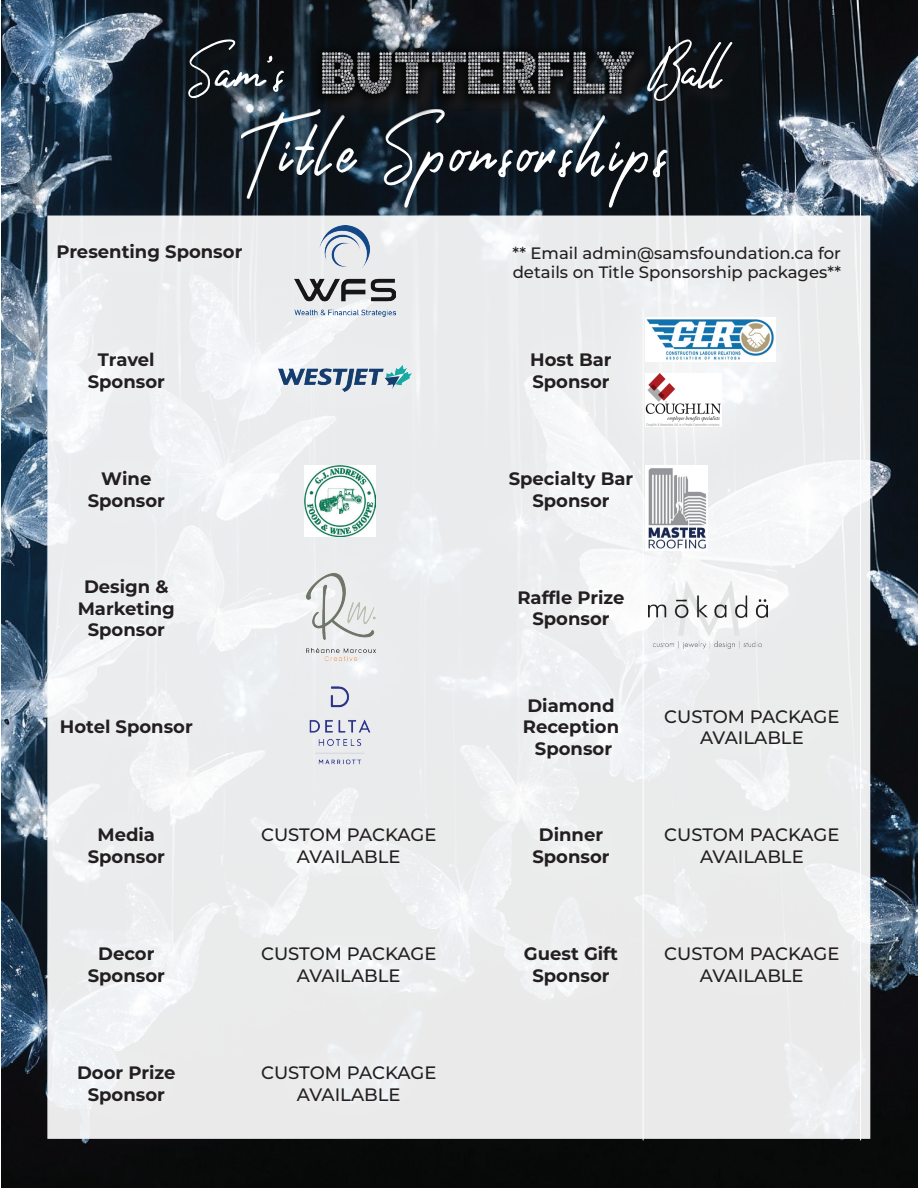
<style>
.page{position:relative;width:918px;height:1188px;background:#fff}
.page>*{position:absolute;margin:0;border:0;box-sizing:border-box;transform-origin:0 0}
.t1{font:106.5px "Sansa Dior";letter-spacing:.06em;color:#fff}
.t2{font:700 18px/21.6px "Montserrat";color:#231f20;text-align:center}
.t3{font:500 18px/21.6px "Montserrat";color:#231f20;text-align:center}
.t4{font:500 16.5px/19.8px "Montserrat";color:#231f20}
</style>
<div class="page">
<img style="left:1px;top:0;width:917px;height:1188px">
<div style="left:12px;top:166px;width:894px;height:1001px;background:#fff;opacity:.75"></div>
<hr style="left:860px;top:190px;width:1px;height:119px;background:#fff">
<hr style="left:643px;top:309px;width:1px;height:119px;background:#fff">
<hr style="left:860px;top:309px;width:1px;height:119px;background:#fff">
<hr style="left:643px;top:428px;width:1px;height:118px;background:#fff">
<hr style="left:860px;top:428px;width:1px;height:118px;background:#fff">
<hr style="left:643px;top:546px;width:1px;height:119px;background:#fff">
<hr style="left:860px;top:546px;width:1px;height:119px;background:#fff">
<hr style="left:643px;top:665px;width:1px;height:119px;background:#fff">
<hr style="left:860px;top:665px;width:1px;height:119px;background:#fff">
<hr style="left:643px;top:784px;width:1px;height:119px;background:#fff">
<hr style="left:860px;top:784px;width:1px;height:119px;background:#fff">
<hr style="left:643px;top:903px;width:1px;height:119px;background:#fff">
<hr style="left:860px;top:903px;width:1px;height:119px;background:#fff">
<hr style="left:643px;top:1022px;width:1px;height:118px;background:#fff">
<hr style="left:860px;top:1022px;width:1px;height:118px;background:#fff">
<img style="left:264px;top:358px;width:162px;height:42px">
<img style="left:646px;top:317px;width:129px;height:45px">
<img style="left:646px;top:374px;width:75px;height:52px">
<img style="left:307px;top:573px;width:68px;height:88px">
<img style="left:648px;top:581px;width:119px;height:67px">
<img style="left:309px;top:687px;width:62px;height:77px">
<div style="left:241px;top:109px;width:426px;height:96px;background:#fff;opacity:.75"></div>
<div style="left:313px;top:43px;width:343px;height:86px;background:#231f20;opacity:.75"></div>
<img style="left:303px;top:35px;width:337px;height:75px">
<div style="left:650px;top:42px;width:100px;height:78px;background:#231f20;opacity:.75"></div>
<svg style="left:647px;top:39px;width:85px;height:62px;background:#3c4044"></svg>
<div style="left:191px;top:42px;width:111px;height:74px;background:#231f20;opacity:.75"></div>
<svg style="left:188px;top:39px;width:96px;height:59px;background:#30373d"></svg>
<img style="left:294px;top:225px;width:102px;height:91px">
<img style="left:646px;top:466px;width:62px;height:84px">
<img style="left:305px;top:466px;width:70px;height:70px">
<h1 class="t1" style="left:252px;top:93px;width:416px">Title Sponsorships</h1>
<p class="t4" style="left:513px;top:242px;width:330px">** Email admin@samsfoundation.ca for details on Title Sponsorship packages**</p>
<p class="t2" style="left:56px;top:240px;width:188px">Presenting Sponsor</p>
<p class="t2" style="left:88px;top:348px;width:79px">Travel<br>Sponsor</p>
<p class="t2" style="left:530px;top:348px;width:83px;text-align:left">Host Bar<br>Sponsor</p>
<p class="t2" style="left:88px;top:467px;width:79px">Wine<br>Sponsor</p>
<p class="t2" style="left:509px;top:467px;width:126px">Specialty Bar<br>Sponsor</p>
<p class="t2" style="left:78px;top:575px;width:99px">Design &amp;<br>Marketing<br>Sponsor</p>
<p class="t2" style="left:517px;top:586px;width:109px">Raffle Prize<br>Sponsor</p>
<p class="t2" style="left:60px;top:715px;width:134px">Hotel Sponsor</p>
<p class="t2" style="left:523px;top:694px;width:98px">Diamond<br>Reception<br>Sponsor</p>
<p class="t3" style="left:664px;top:705px;width:177px">CUSTOM PACKAGE<br>AVAILABLE</p>
<p class="t2" style="left:88px;top:823px;width:79px">Media<br>Sponsor</p>
<p class="t3" style="left:261px;top:823px;width:177px">CUSTOM PACKAGE<br>AVAILABLE</p>
<p class="t2" style="left:532px;top:823px;width:79px">Dinner<br>Sponsor</p>
<p class="t3" style="left:664px;top:823px;width:177px">CUSTOM PACKAGE<br>AVAILABLE</p>
<p class="t2" style="left:88px;top:942px;width:79px">Decor<br>Sponsor</p>
<p class="t3" style="left:261px;top:942px;width:177px">CUSTOM PACKAGE<br>AVAILABLE</p>
<p class="t2" style="left:524px;top:942px;width:96px">Guest Gift<br>Sponsor</p>
<p class="t3" style="left:664px;top:942px;width:177px">CUSTOM PACKAGE<br>AVAILABLE</p>
<p class="t2" style="left:77px;top:1061px;width:100px">Door Prize<br>Sponsor</p>
<p class="t3" style="left:261px;top:1061px;width:177px">CUSTOM PACKAGE<br>AVAILABLE</p>
</div>
